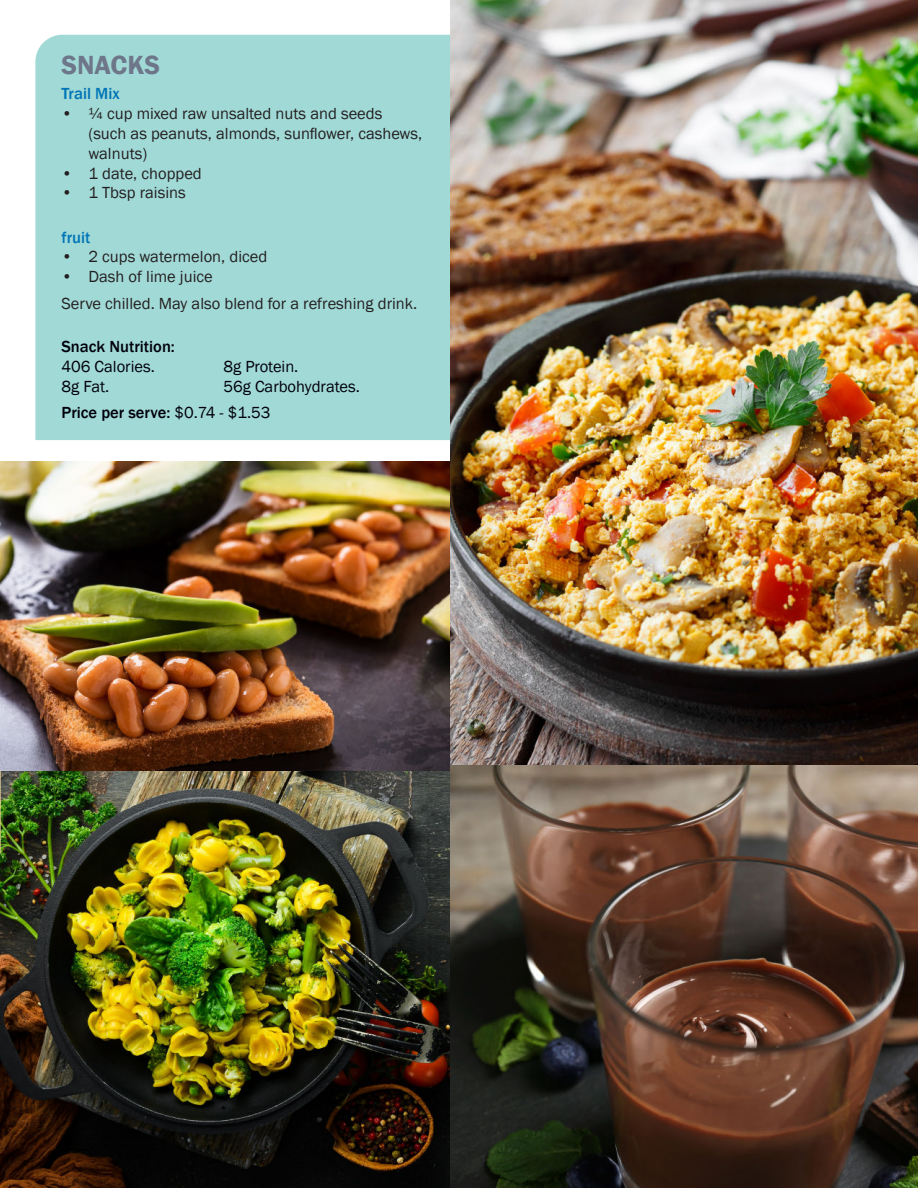
<style>
.page{position:relative;width:918px;height:1188px;background:#fff}
.page>*{position:absolute;margin:0;border:0;box-sizing:border-box;transform-origin:0 0}
.t1{font:600 27px "Franklin Gothic";color:#6e768a}
.t2{font:16.5px/19.8px "Franklin Gothic";color:#231f20}
.t3{font:16.5px/26.5px "Franklin Gothic";color:#00000b}
.t4{font:500 16.5px "Franklin Gothic";color:#00000b}
.t5{font:500 16.5px "Franklin Gothic";color:#0075b6}
.s1{font-weight:500}
</style>
<div class="page">
<img style="left:1px;top:770px;width:449px;height:418px">
<img style="left:450px;top:0;width:468px;height:1188px">
<svg style="left:0;top:701px;width:1px;height:153px"></svg>
<img style="left:1px;top:462px;width:449px;height:308px">
<div style="left:35px;top:35px;width:415px;height:405px;background:#a1d9d6"></div>
<h1 class="t1" style="left:62px;top:49px;width:100px">SNACKS</h1>
<p class="t5" style="left:62px;top:87px;width:60px">Trail Mix</p>
<p class="t2" style="left:88px;top:105px;width:335px;text-indent:-27px">• ¼ cup mixed raw unsalted nuts and seeds (such as peanuts, almonds, sunflower, cashews, walnuts)</p>
<p class="t2" style="left:62px;top:164px;width:142px">• 1 date, chopped</p>
<p class="t2" style="left:62px;top:184px;width:126px">• 1 Tbsp raisins</p>
<p class="t5" style="left:62px;top:230px;width:30px">fruit</p>
<p class="t2" style="left:62px;top:248px;width:207px">• 2 cups watermelon, diced</p>
<p class="t2" style="left:62px;top:264px;width:357px;line-height:26.5px">• Dash of lime juice<br>Serve chilled. May also blend for a refreshing drink.</p>
<p class="t4" style="left:62px;top:340px;width:115px">Snack Nutrition:</p>
<p class="t3" style="left:62px;top:354px;width:95px">406 Calories.</p>
<p class="t3" style="left:223px;top:354px;width:76px">8g Protein.</p>
<p class="t3" style="left:62px;top:374px;width:49px">8g Fat.</p>
<p class="t3" style="left:62px;top:374px;width:300px;text-indent:162px">56g Carbohydrates.<br><span class="s1">Price per serve:</span> $0.74 - $1.53</p>
</div>
